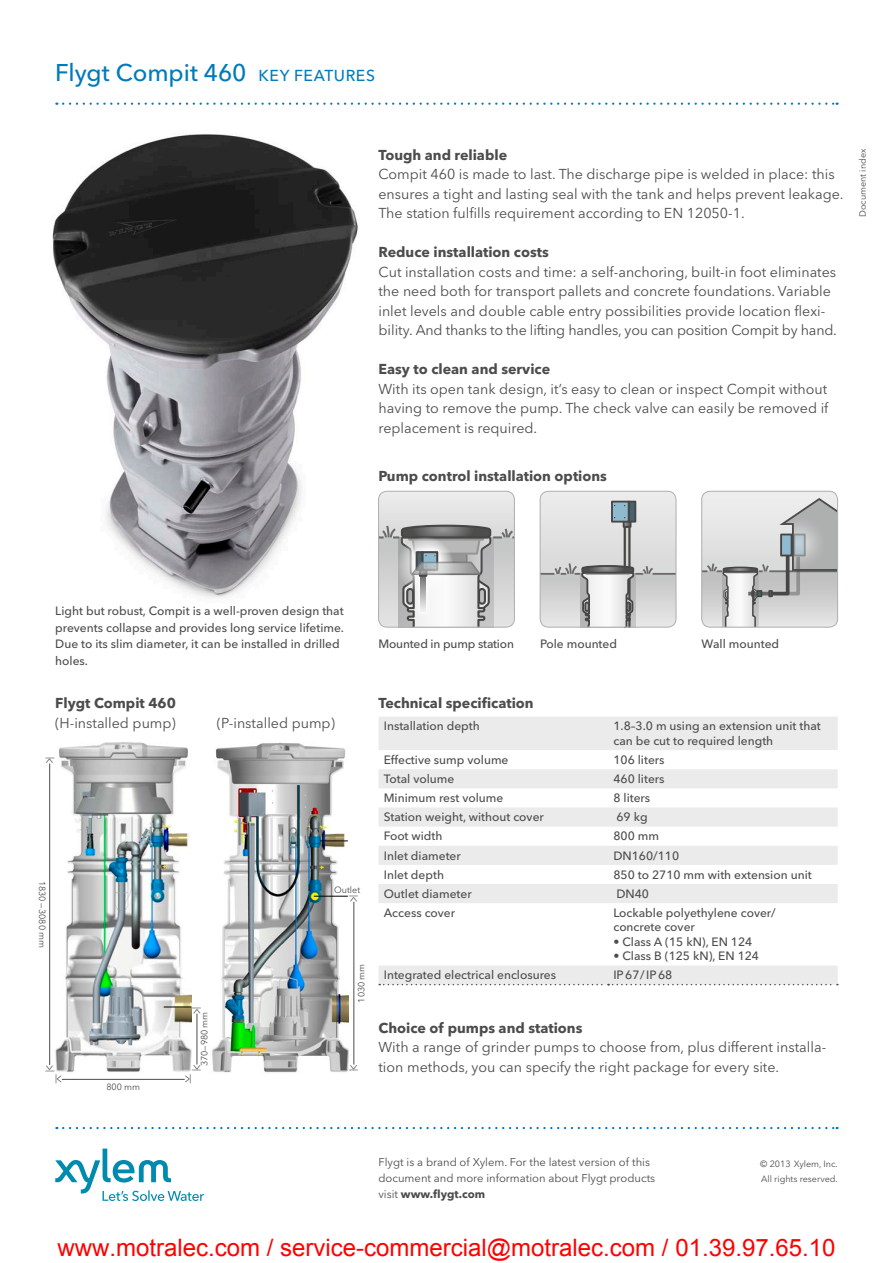
<style>
.page{position:relative;width:893px;height:1263px;background:#fff}
.page>*{position:absolute;margin:0;border:0;box-sizing:border-box;transform-origin:0 0}
.t1{font:24px "Arial";color:#f00}
.t2{font:500 24px "Avenir Next LT Pro";letter-spacing:-.005em;color:#007abb}
.t3{font:14.25px/19.5px "Avenir Next LT Pro";color:#4c4c4c}
.t4{font:700 14.25px "Avenir Next LT Pro";color:#4c4c4c}
.t5{font:13.5px "Avenir Next LT Pro";color:#4c4c4c;scale:.61 1}
.t6{font:500 12px/16.5px "Avenir Next LT Pro";color:#4c4c4c}
.t7{font:11.25px/15.8px "Avenir Next LT Pro";color:#4c4c4c}
.t8{font:9px/15.8px "Avenir Next LT Pro";color:#4c4c4c}
.s1{font-size:15.75px}
.s2{font-size:13.5px}
.s3{font-weight:700}
</style>
<div class="page">
<img style="left:52px;top:134px;width:306px;height:465px">
<svg style="left:63px;top:1127px;width:775px;height:2px"></svg>
<svg style="left:55px;top:1148px;width:149px;height:53px"></svg>
<svg style="left:702px;top:491px;width:136px;height:136px;background:#cacbcb"></svg>
<div style="left:702px;top:491px;width:136px;height:136px;border:1px solid #afafb0;border-radius:9px"></div>
<svg style="left:540px;top:491px;width:136px;height:136px;background:#d2d3d4"></svg>
<div style="left:540px;top:491px;width:136px;height:136px;border:1px solid #afafb0;border-radius:9px"></div>
<svg style="left:379px;top:491px;width:135px;height:136px;background:#c6c7c7"></svg>
<div style="left:378px;top:491px;width:136px;height:136px;border:1px solid #afafb0;border-radius:9px"></div>
<img style="left:50px;top:742px;width:141px;height:330px">
<img style="left:212px;top:742px;width:137px;height:331px">
<hr style="left:62px;top:1079px;width:123px;height:1px;background:#4c4c4c">
<hr style="left:197px;top:1014px;width:1px;height:50px;background:#4c4c4c">
<hr style="left:354px;top:902px;width:1px;height:162px;background:#4c4c4c">
<hr style="left:49px;top:763px;width:1px;height:302px;background:#4c4c4c">
<svg style="left:164px;top:1007px;width:27px;height:1px"></svg>
<svg style="left:320px;top:841px;width:28px;height:1px"></svg>
<svg style="left:378px;top:717px;width:460px;height:268px"></svg>
<svg style="left:379px;top:984px;width:459px;height:1px"></svg>
<svg style="left:63px;top:103px;width:775px;height:2px"></svg>
<hr style="left:314px;top:896px;width:34px;height:1px;background:#000">
<h1 class="t2" style="left:55px;top:58px;width:321px">Flygt Compit 460 <span class="s1">KEY FEATURES</span></h1>
<p class="t4" style="left:378px;top:146px;width:130px">Tough and reliable</p>
<p class="t3" style="left:378px;top:164px;width:467px">Compit 460 is made to last. The discharge pipe is welded in place: this ensures a tight and lasting seal with the tank and helps prevent leakage.<br>The station fulfills requirement according to EN 12050-1.</p>
<p class="t4" style="left:378px;top:243px;width:172px">Reduce installation costs</p>
<p class="t3" style="left:378px;top:262px;width:460px">Cut installation costs and time: a self-anchoring, built-in foot eliminates the need both for transport pallets and concrete foundations. Variable inlet levels and double cable entry possibilities provide location flexi&shy;bility. And thanks to the lifting handles, you can position Compit by hand.</p>
<p class="t4" style="left:378px;top:360px;width:173px">Easy to clean and service</p>
<p class="t3" style="left:378px;top:379px;width:451px;text-align:justify">With its open tank design, it’s easy to clean or inspect Compit without having to remove the pump. The check valve can easily be removed if replacement is required.</p>
<p class="t4" style="left:378px;top:467px;width:230px">Pump control installation options</p>
<p class="t8" style="left:855px;top:217px;width:70px;rotate:-90deg">Document index</p>
<p class="t6" style="left:55px;top:602px;width:290px">Light but robust, Compit is a well-proven design that prevents collapse and provides long service lifetime.<br>Due to its slim diameter, it can be installed in drilled holes.</p>
<p class="t4" style="left:55px;top:694px;width:122px">Flygt Compit 460</p>
<p class="t3" style="left:55px;top:713px;width:122px">(H-installed pump)</p>
<p class="t3" style="left:217px;top:713px;width:120px">(P-installed pump)</p>
<p class="t5" style="left:58px;top:757px;width:12px;rotate:90deg">&lt;<sup>|</sup></p>
<p class="t8" style="left:50px;top:880px;width:69px;rotate:90deg">1830—3080 mm</p>
<p class="t5" style="left:58px;top:1065px;width:12px;rotate:90deg">&gt;<sup>|</sup></p>
<p class="t5" style="left:188px;top:1014px;width:12px;rotate:-90deg">&gt;<sup>|</sup></p>
<p class="t8" style="left:196px;top:1066px;width:56px;rotate:-90deg">370—980 mm</p>
<p class="t8" style="left:188px;top:1071px;width:8px;rotate:-90deg">|<span class="s2">&lt;</span></p>
<p class="t8" style="left:55px;top:1070px;width:8px">|<span class="s2">&lt;</span></p>
<p class="t5" style="left:185px;top:1071px;width:12px">&gt;<sup>|</sup></p>
<p class="t8" style="left:106px;top:1079px;width:35px">800 mm</p>
<p class="t8" style="left:334px;top:882px;width:28px">Outlet</p>
<p class="t5" style="left:345px;top:902px;width:12px;rotate:-90deg">&gt;<sup>|</sup></p>
<p class="t8" style="left:353px;top:1003px;width:41px;rotate:-90deg">1030 mm</p>
<p class="t8" style="left:345px;top:1071px;width:8px;rotate:-90deg">|<span class="s2">&lt;</span></p>
<p class="t6" style="left:378px;top:635px;width:137px">Mounted in pump station</p>
<p class="t6" style="left:540px;top:635px;width:79px">Pole mounted</p>
<p class="t6" style="left:702px;top:635px;width:79px">Wall mounted</p>
<p class="t4" style="left:378px;top:694px;width:157px">Technical specification</p>
<p class="t6" style="left:384px;top:718px;width:98px">Installation depth</p>
<p class="t6" style="left:613px;top:719px;width:209px;line-height:14.4px">1.8–3.0 m using an extension unit that can be cut to required length</p>
<p class="t6" style="left:384px;top:751px;width:126px">Effective sump volume</p>
<p class="t6" style="left:613px;top:751px;width:53px">106 liters</p>
<p class="t6" style="left:384px;top:770px;width:72px">Total volume</p>
<p class="t6" style="left:613px;top:770px;width:53px">460 liters</p>
<p class="t6" style="left:384px;top:790px;width:121px">Minimum rest volume</p>
<p class="t6" style="left:613px;top:790px;width:38px">8 liters</p>
<p class="t6" style="left:384px;top:809px;width:162px">Station weight, without cover</p>
<p class="t6" style="left:616px;top:809px;width:33px">69 kg</p>
<p class="t6" style="left:384px;top:828px;width:60px">Foot width</p>
<p class="t6" style="left:613px;top:828px;width:47px">800 mm</p>
<p class="t6" style="left:384px;top:847px;width:79px">Inlet diameter</p>
<p class="t6" style="left:613px;top:847px;width:67px">DN160/110</p>
<p class="t6" style="left:384px;top:866px;width:62px">Inlet depth</p>
<p class="t6" style="left:613px;top:866px;width:200px">850 to 2710 mm with extension unit</p>
<p class="t6" style="left:384px;top:885px;width:89px">Outlet diameter</p>
<p class="t6" style="left:616px;top:885px;width:34px">DN40</p>
<p class="t6" style="left:384px;top:904px;width:73px">Access cover</p>
<p class="t6" style="left:613px;top:905px;width:164px;line-height:14.4px">Lockable polyethylene cover/ concrete cover</p>
<p class="t6" style="left:613px;top:933px;width:140px">• Class A (15 kN), EN 124</p>
<p class="t6" style="left:613px;top:948px;width:147px">• Class B (125 kN), EN 124</p>
<p class="t6" style="left:384px;top:967px;width:174px">Integrated electrical enclosures</p>
<p class="t6" style="left:613px;top:967px;width:60px">IP67/IP68</p>
<p class="t4" style="left:378px;top:1019px;width:205px">Choice of pumps and stations</p>
<p class="t3" style="left:378px;top:1037px;width:449px">With a range of grinder pumps to choose from, plus different installa&shy;tion methods, you can specify the right package for every site.</p>
<p class="t7" style="left:378px;top:1155px;width:278px">Flygt is a brand of Xylem. For the latest version of this document and more information about Flygt products visit <span class="s3">www.flygt.com</span></p>
<p class="t8" style="left:760px;top:1155px;width:79px">© 2013 Xylem, Inc.<br>All rights reserved.</p>
<h1 class="t1" style="left:58px;top:1239px;width:779px">www.motralec.com / service-commercial@motralec.com / 01.39.97.65.10</h1>
</div>
